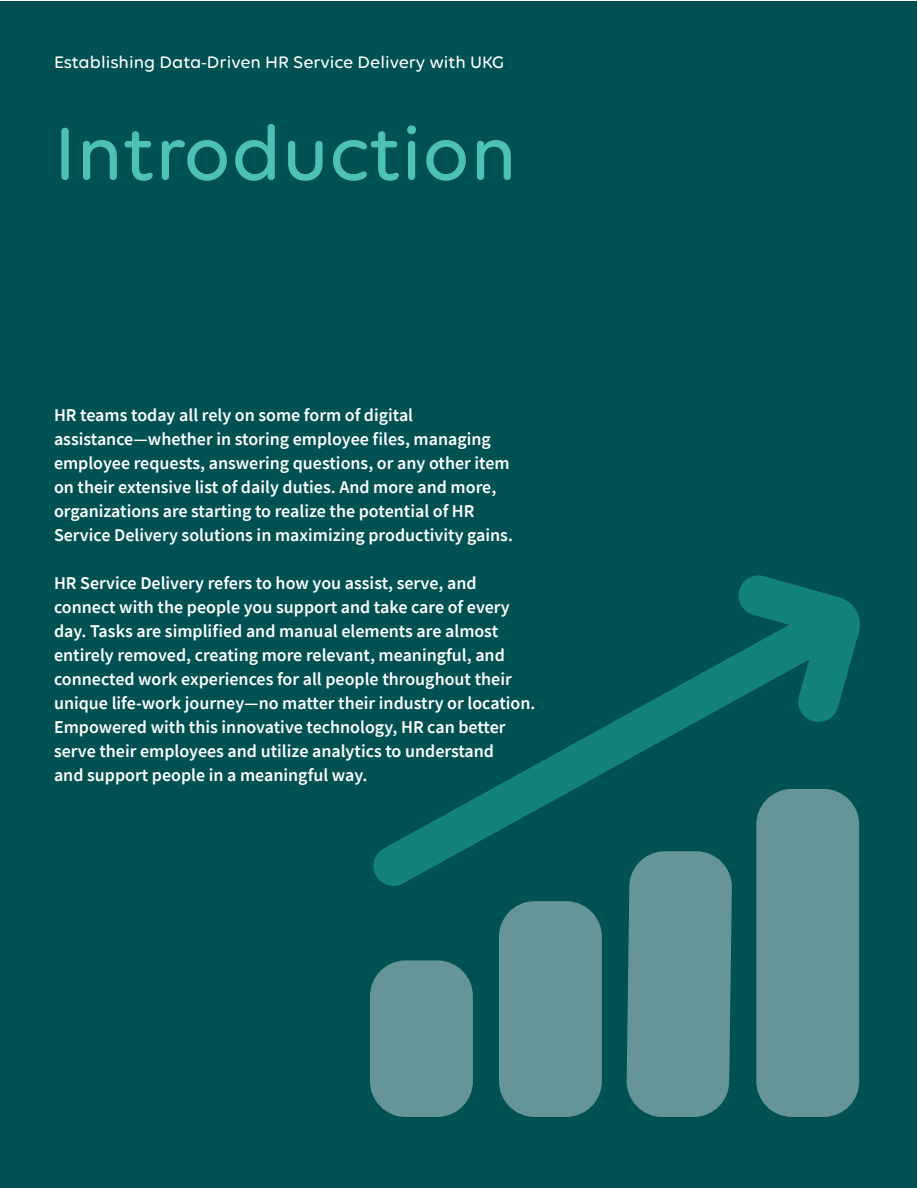
<style>
.page{position:relative;width:918px;height:1188px;background:#fff}
.page>*{position:absolute;margin:0;border:0;box-sizing:border-box;transform-origin:0 0}
.t1{font:500 81px "Volte Rounded";color:#4dc1b4}
.t2{font:600 18px/24px "Source Sans Pro";color:#fff}
.t3{font:500 18px "Volte Rounded";color:#fff}
</style>
<div class="page">
<div style="left:1px;top:1px;width:916px;height:1186px;background:#005152"></div>
<svg style="left:738px;top:575px;width:122px;height:77px"></svg>
<svg style="left:373px;top:602px;width:480px;height:284px"></svg>
<svg style="left:756px;top:789px;width:104px;height:328px;background:#5f9192"></svg>
<svg style="left:626px;top:851px;width:106px;height:266px;background:#5d9091"></svg>
<div style="left:499px;top:901px;width:103px;height:216px;background:#659596"></div>
<svg style="left:370px;top:960px;width:103px;height:157px;background:#5d9091"></svg>
<p class="t3" style="left:54px;top:51px;width:452px">Establishing Data-Driven HR Service Delivery with UKG</p>
<h1 class="t1" style="left:54px;top:106px;width:465px">Introduction</h1>
<p class="t2" style="left:54px;top:403px;width:461px">HR teams today all rely on some form of digital assistance—whether in storing employee files, managing employee requests, answering questions, or any other item on their extensive list of daily duties. And more and more, organizations are starting to realize the potential of HR Service Delivery solutions in maximizing productivity gains.</p>
<p class="t2" style="left:54px;top:571px;width:483px">HR Service Delivery refers to how you assist, serve, and connect with the people you support and take care of every day. Tasks are simplified and manual elements are almost entirely removed, creating more relevant, meaningful, and connected work experiences for all people throughout their unique life-work journey—no matter their industry or location.<br>Empowered with this innovative technology, HR can better serve their employees and utilize analytics to understand<br>and support people in a meaningful way.</p>
</div>
